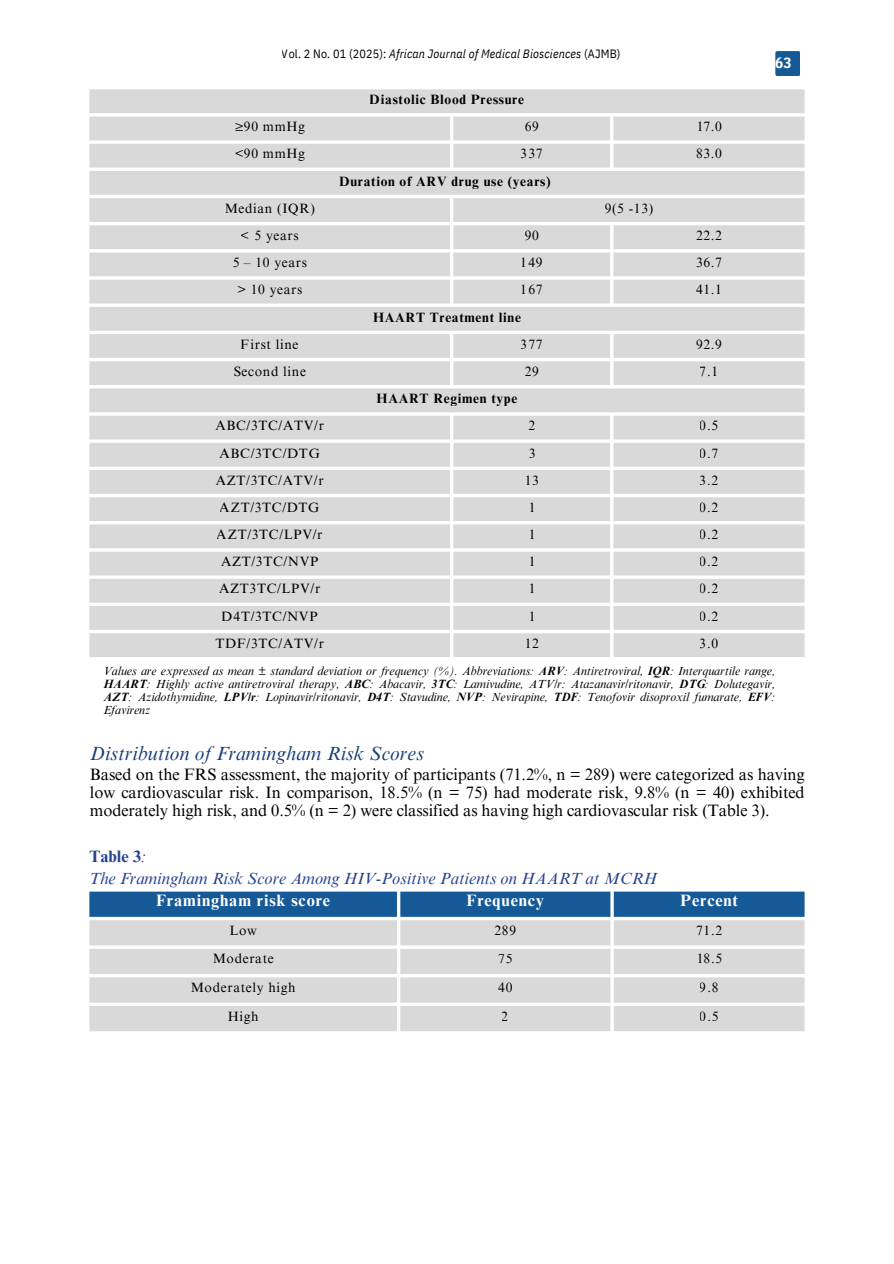
<style>
.page{position:relative;width:894px;height:1264px;background:#fff}
.page>*{position:absolute;margin:0;border:0;box-sizing:border-box;transform-origin:0 0}
.t1{font:italic 19.5px "Times NRMT Pro";letter-spacing:.01em;color:#183f78}
.t2{font:16.5px/18px "Times NRMT Pro";letter-spacing:-.005em;color:#000;text-align:justify}
.t3{font:italic 16.5px/22.5px "Times NRMT Pro";color:#25408f}
.t4{font:700 16.5px "Times NRMT Pro";letter-spacing:.05em;color:#fff}
.t5{font:700 15px "IBM Plex Sans Cond";color:#fff}
.t6{font:13.5px "Times NRMT Pro";letter-spacing:.05em;color:#000}
.t7{font:700 13.5px "Times NRMT Pro";letter-spacing:.05em;color:#000}
.t8{font:italic 12px/13px "Times NRMT Pro";letter-spacing:-.005em;color:#000;text-align:justify}
.t9{font:italic 12px "IBM Plex Sans Cond";letter-spacing:.015em;color:#000}
.s1{font-style:normal}
.s2{font-weight:700}
.s3{font-weight:700;font-style:normal}
</style>
<div class="page">
<div style="left:775px;top:51px;width:25px;height:25px;background:#155996"></div>
<svg style="left:89px;top:89px;width:715px;height:568px;background:#ddd"></svg>
<div style="left:89px;top:891px;width:715px;height:25px;background:#155996"></div>
<svg style="left:89px;top:920px;width:715px;height:111px;background:#dcdcdc"></svg>
<p class="t9" style="left:282px;top:46px;width:340px"><span class="s1">Vol. 2 No. 01 (2025):</span> African Journal of Medical Biosciences <span class="s1">(AJMB)</span></p>
<p class="t7" style="left:370px;top:94px;width:156px">Diastolic Blood Pressure</p>
<p class="t6" style="left:234px;top:121px;width:72px">≥90 mmHg</p>
<p class="t6" style="left:524px;top:121px;width:16px">69</p>
<p class="t6" style="left:695px;top:121px;width:27px">17.0</p>
<p class="t6" style="left:234px;top:149px;width:72px">&lt;90 mmHg</p>
<p class="t6" style="left:520px;top:149px;width:23px">337</p>
<p class="t6" style="left:695px;top:149px;width:27px">83.0</p>
<p class="t7" style="left:339px;top:176px;width:213px">Duration of ARV drug use (years)</p>
<p class="t6" style="left:224px;top:203px;width:92px">Median (IQR)</p>
<p class="t6" style="left:604px;top:203px;width:50px">9(5 -13)</p>
<p class="t6" style="left:241px;top:230px;width:59px">&lt; 5 years</p>
<p class="t6" style="left:524px;top:230px;width:16px">90</p>
<p class="t6" style="left:695px;top:230px;width:27px">22.2</p>
<p class="t6" style="left:232px;top:257px;width:76px">5 – 10 years</p>
<p class="t6" style="left:520px;top:257px;width:23px">149</p>
<p class="t6" style="left:695px;top:257px;width:27px">36.7</p>
<p class="t6" style="left:237px;top:285px;width:67px">&gt; 10 years</p>
<p class="t6" style="left:520px;top:285px;width:23px">167</p>
<p class="t6" style="left:695px;top:285px;width:27px">41.1</p>
<p class="t7" style="left:373px;top:312px;width:149px">HAART Treatment line</p>
<p class="t6" style="left:241px;top:339px;width:59px">First line</p>
<p class="t6" style="left:520px;top:339px;width:23px">377</p>
<p class="t6" style="left:695px;top:339px;width:27px">92.9</p>
<p class="t6" style="left:233px;top:366px;width:74px">Second line</p>
<p class="t6" style="left:524px;top:366px;width:16px">29</p>
<p class="t6" style="left:699px;top:366px;width:20px">7.1</p>
<p class="t7" style="left:376px;top:393px;width:142px">HAART Regimen type</p>
<p class="t6" style="left:215px;top:420px;width:110px">ABC/3TC/ATV/r</p>
<p class="t6" style="left:528px;top:420px;width:8px">2</p>
<p class="t6" style="left:699px;top:420px;width:20px">0.5</p>
<p class="t6" style="left:219px;top:448px;width:102px">ABC/3TC/DTG</p>
<p class="t6" style="left:528px;top:448px;width:8px">3</p>
<p class="t6" style="left:699px;top:448px;width:20px">0.7</p>
<p class="t6" style="left:216px;top:475px;width:109px">AZT/3TC/ATV/r</p>
<p class="t6" style="left:524px;top:475px;width:16px">13</p>
<p class="t6" style="left:699px;top:475px;width:20px">3.2</p>
<p class="t6" style="left:220px;top:502px;width:101px">AZT/3TC/DTG</p>
<p class="t6" style="left:528px;top:502px;width:8px">1</p>
<p class="t6" style="left:699px;top:502px;width:20px">0.2</p>
<p class="t6" style="left:217px;top:529px;width:107px">AZT/3TC/LPV/r</p>
<p class="t6" style="left:528px;top:529px;width:8px">1</p>
<p class="t6" style="left:699px;top:529px;width:20px">0.2</p>
<p class="t6" style="left:221px;top:556px;width:99px">AZT/3TC/NVP</p>
<p class="t6" style="left:528px;top:556px;width:8px">1</p>
<p class="t6" style="left:699px;top:556px;width:20px">0.2</p>
<p class="t6" style="left:219px;top:584px;width:102px">AZT3TC/LPV/r</p>
<p class="t6" style="left:528px;top:584px;width:8px">1</p>
<p class="t6" style="left:699px;top:584px;width:20px">0.2</p>
<p class="t6" style="left:222px;top:611px;width:97px">D4T/3TC/NVP</p>
<p class="t6" style="left:528px;top:611px;width:8px">1</p>
<p class="t6" style="left:699px;top:611px;width:20px">0.2</p>
<p class="t6" style="left:215px;top:638px;width:110px">TDF/3TC/ATV/r</p>
<p class="t6" style="left:524px;top:638px;width:16px">12</p>
<p class="t6" style="left:699px;top:638px;width:20px">3.0</p>
<p class="t5" style="left:775px;top:53px;width:18px">63</p>
<p class="t8" style="left:103px;top:666px;width:673px">Values are expressed as mean ± standard deviation or frequency (%). Abbreviations: <span class="s2">ARV</span>: Antiretroviral, <span class="s2">IQR</span>: Interquartile range, <span class="s2">HAART</span>: Highly active antiretroviral therapy, <span class="s2">ABC</span>: Abacavir, <span class="s2">3TC</span>: Lamivudine, ATV/r: Atazanavir/ritonavir, <span class="s2">DTG</span>: Dolutegavir, <span class="s2">AZT</span>: Azidothymidine, <span class="s2">LPV/r</span>: Lopinavir/ritonavir, <span class="s2">D4T</span>: Stavudine, <span class="s2">NVP</span>: Nevirapine, <span class="s2">TDF</span>: Tenofovir disoproxil fumarate, <span class="s2">EFV</span>:<br>Efavirenz</p>
<h1 class="t1" style="left:90px;top:746px;width:335px">Distribution of Framingham Risk Scores</h1>
<p class="t2" style="left:90px;top:767px;width:716px">Based on the FRS assessment, the majority of participants (71.2%, n = 289) were categorized as having low cardiovascular risk. In comparison, 18.5% (n = 75) had moderate risk, 9.8% (n = 40) exhibited moderately high risk, and 0.5% (n = 2) were classified as having high cardiovascular risk (Table 3).</p>
<h2 class="t3" style="left:89px;top:847px;width:569px"><span class="s3">Table 3</span>:<br>The Framingham Risk Score Among HIV-Positive Patients on HAART at MCRH</h2>
<h2 class="t4" style="left:156px;top:894px;width:175px">Framingham risk score</h2>
<h2 class="t4" style="left:466px;top:894px;width:79px">Frequency</h2>
<h2 class="t4" style="left:680px;top:894px;width:59px">Percent</h2>
<p class="t6" style="left:229px;top:925px;width:29px">Low</p>
<p class="t6" style="left:494px;top:925px;width:23px">289</p>
<p class="t6" style="left:696px;top:925px;width:27px">71.2</p>
<p class="t6" style="left:212px;top:953px;width:63px">Moderate</p>
<p class="t6" style="left:498px;top:953px;width:16px">75</p>
<p class="t6" style="left:696px;top:953px;width:27px">18.5</p>
<p class="t6" style="left:190px;top:982px;width:107px">Moderately high</p>
<p class="t6" style="left:498px;top:982px;width:16px">40</p>
<p class="t6" style="left:699px;top:982px;width:20px">9.8</p>
<p class="t6" style="left:227px;top:1010px;width:33px">High</p>
<p class="t6" style="left:502px;top:1010px;width:8px">2</p>
<p class="t6" style="left:699px;top:1010px;width:20px">0.5</p>
</div>
